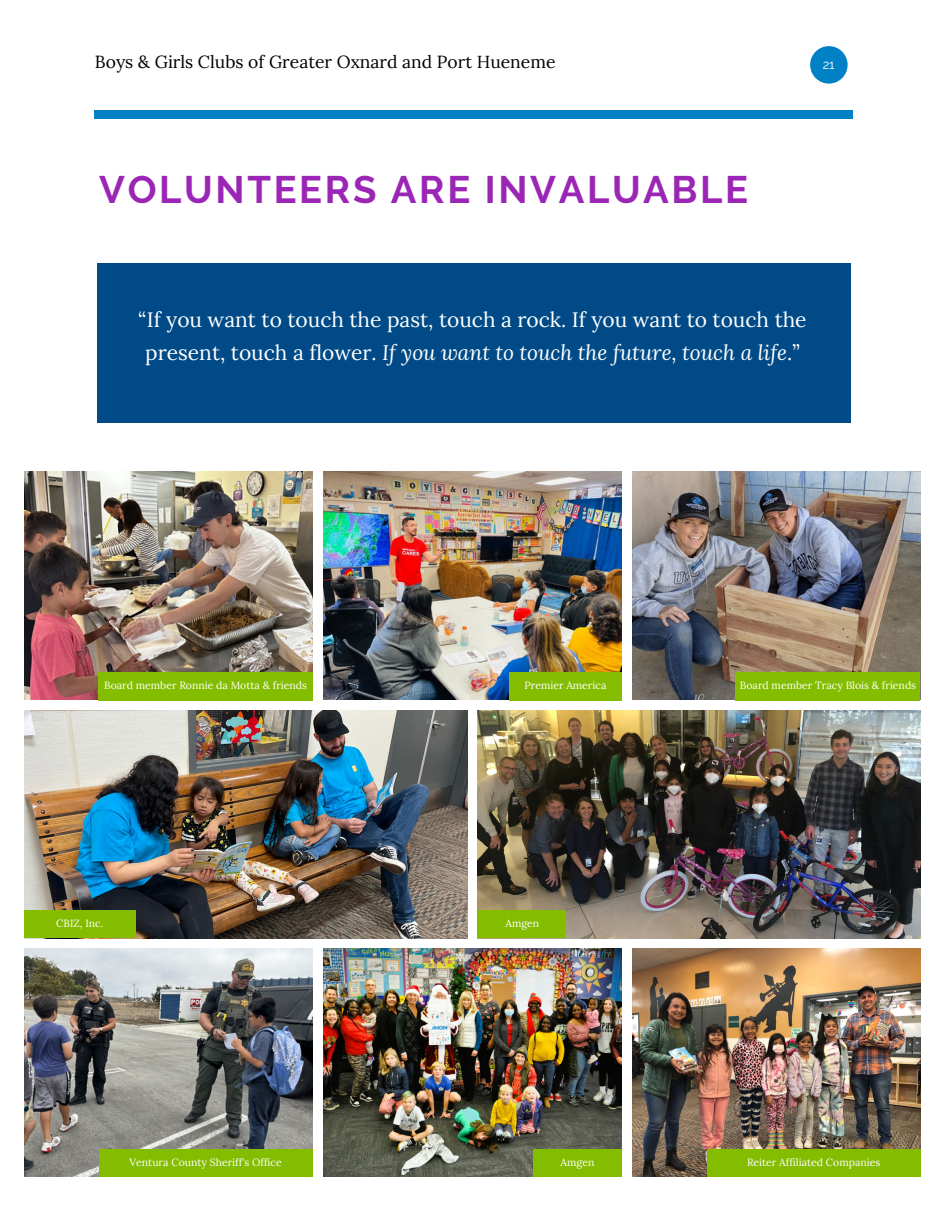
<style>
.page{position:relative;width:945px;height:1215px;background:#fff}
.page>*{position:absolute;margin:0;border:0;box-sizing:border-box;transform-origin:0 0}
.t1{font:700 38.25px "Raleway";letter-spacing:.07em;color:#9b26b6}
.t2{font:21px/33.8px "Lora";color:#fff;text-align:center}
.t3{font:17.55px "Lora";color:#000}
.t4{font:12.75px "Raleway";color:#fff}
.t5{font:10.5px "Lora";color:#fff}
.s1{font-style:italic}
</style>
<div class="page">
<img style="left:24px;top:472px;width:288px;height:228px">
<img style="left:633px;top:472px;width:288px;height:228px">
<img style="left:24px;top:710px;width:443px;height:228px">
<img style="left:477px;top:710px;width:444px;height:228px">
<img style="left:24px;top:949px;width:288px;height:228px">
<img style="left:323px;top:949px;width:298px;height:228px">
<img style="left:633px;top:949px;width:288px;height:228px">
<img style="left:323px;top:472px;width:298px;height:228px">
<div style="left:94px;top:111px;width:758px;height:7px;background:#0081c6"></div>
<svg style="left:810px;top:46px;width:38px;height:38px"></svg>
<div style="left:97px;top:263px;width:753px;height:159px;background:#004b87"></div>
<div style="left:509px;top:673px;width:113px;height:27px;background:#84bd00"></div>
<div style="left:98px;top:673px;width:214px;height:27px;background:#84bd00"></div>
<div style="left:735px;top:673px;width:185px;height:27px;background:#84bd00"></div>
<div style="left:24px;top:910px;width:112px;height:28px;background:#84bd00"></div>
<div style="left:478px;top:910px;width:88px;height:28px;background:#84bd00"></div>
<div style="left:99px;top:1149px;width:213px;height:28px;background:#84bd00"></div>
<div style="left:707px;top:1149px;width:213px;height:28px;background:#84bd00"></div>
<div style="left:533px;top:1149px;width:89px;height:28px;background:#84bd00"></div>
<h3 class="t3" style="left:95px;top:50px;width:462px">Boys &amp; Girls Clubs of Greater Oxnard and Port Hueneme</h3>
<h1 class="t1" style="left:99px;top:167px;width:651px">VOLUNTEERS ARE INVALUABLE</h1>
<p class="t4" style="left:823px;top:57px;width:14px">21</p>
<h2 class="t2" style="left:138px;top:302px;width:670px">“If you want to touch the past, touch a rock. If you want to touch the present, touch a flower. <span class="s1">If you want to touch the future, touch a life</span>.”</h2>
<p class="t5" style="left:104px;top:679px;width:204px">Board member Ronnie da Motta &amp; friends</p>
<p class="t5" style="left:740px;top:679px;width:178px">Board member Tracy Blois &amp; friends</p>
<p class="t5" style="left:524px;top:679px;width:84px">Premier America</p>
<p class="t5" style="left:56px;top:916px;width:49px">CBIZ, Inc.</p>
<p class="t5" style="left:506px;top:916px;width:35px">Amgen</p>
<p class="t5" style="left:129px;top:1155px;width:154px">Ventura County Sheriff's Office</p>
<p class="t5" style="left:561px;top:1155px;width:35px">Amgen</p>
<p class="t5" style="left:747px;top:1155px;width:135px">Reiter Affiliated Companies</p>
</div>
